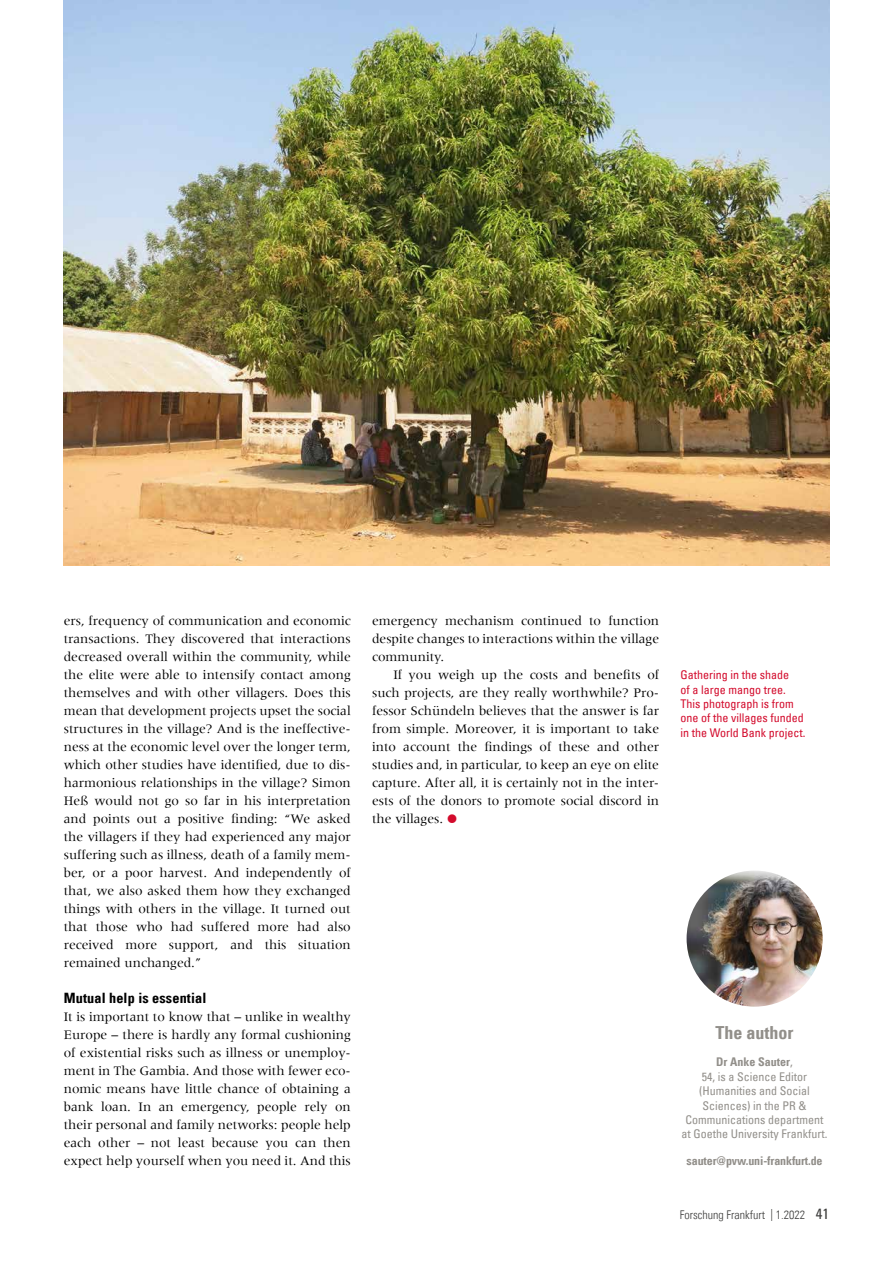
<style>
.page{position:relative;width:893px;height:1263px;background:#fff}
.page>*{position:absolute;margin:0;border:0;box-sizing:border-box;transform-origin:0 0}
.t1{font:18px "Univers Com 67 Bold Cond";color:#928f8a}
.t2{font:14.25px "Univers Com 67 Bold Cond";letter-spacing:.01em;color:#000}
.t3{font:13.5px/18px "Meridien";color:#000;text-align:justify}
.t4{font:condensed 12px/14.4px "Univers Com 57";color:#928f8a;text-align:center}
.t5{font:condensed 12px/14.4px "Univers Com 57";color:#d30b2c}
.t6{font:12px "Univers Com 67 Bold Cond";letter-spacing:-.01em;color:#928f8a}
.t7{font:12px "Univers Com 47 Light Cond";color:#3c3c3b}
.s1{font-family:"Univers Com 57";font-stretch:condensed}
.s2{font-family:"Univers Com 57";font-stretch:condensed;font-size:15px}
</style>
<div class="page">
<img style="left:64px;top:0;width:765px;height:566px">
<img style="left:687px;top:870px;width:136px;height:137px;border-radius:68px">
<p class="t3" style="left:64px;top:612px;width:289px">ers, frequency of communication and economic transactions. They discovered that interactions decreased overall within the community, while the elite were able to intensify contact among themselves and with other villagers. Does this mean that development projects upset the social structures in the village? And is the ineffective&shy;ness at the economic level over the longer term, which other studies have identified, due to dis&shy;harmonious relationships in the village? Simon Heß would not go so far in his interpretation and points out a positive finding: “We asked the villagers if they had experienced any major suffering such as illness, death of a family mem&shy;ber, or a poor harvest. And independently of that, we also asked them how they exchanged things with others in the village. It turned out that those who had suffered more had also received more support, and this situation remained unchanged.”</p>
<p class="t2" style="left:64px;top:989px;width:144px">Mutual help is essential</p>
<p class="t3" style="left:64px;top:1008px;width:289px">It is important to know that – unlike in wealthy Europe – there is hardly any formal cushioning of existential risks such as illness or unemploy&shy;ment in The Gambia. And those with fewer eco&shy;nomic means have little chance of obtaining a bank loan. In an emergency, people rely on their personal and family networks: people help each other – not least because you can then expect help yourself when you need it. And this</p>
<p class="t3" style="left:372px;top:612px;width:289px">emergency mechanism continued to function despite changes to interactions within the village community.</p>
<p class="t3" style="left:372px;top:666px;width:289px;text-indent:21px">If you weigh up the costs and benefits of such projects, are they really worthwhile? Pro&shy;fessor Schündeln believes that the answer is far from simple. Moreover, it is important to take into account the findings of these and other studies and, in particular, to keep an eye on elite capture. After all, it is certainly not in the inter&shy;ests of the donors to promote social discord in the villages.</p>
<p class="t5" style="left:680px;top:667px;width:126px">Gathering in the shade<br>of a large mango tree.<br>This photograph is from one of the villages funded in the World Bank project.</p>
<h1 class="t1" style="left:716px;top:1022px;width:80px">The author</h1>
<p class="t6" style="left:716px;top:1055px;width:78px">Dr Anke Sauter<span class="s1">,</span></p>
<p class="t4" style="left:682px;top:1069px;width:147px">54, is a Science Editor (Humanities and Social<br>Sciences) in the PR &amp;<br>Communications department at Goethe University Frankfurt.</p>
<p class="t6" style="left:687px;top:1153px;width:137px">sauter@pvw.uni-frankfurt.de</p>
<p class="t7" style="left:680px;top:1208px;width:151px">Forschung Frankfurt | 1.2022 <span class="s2">41</span></p>
</div>
